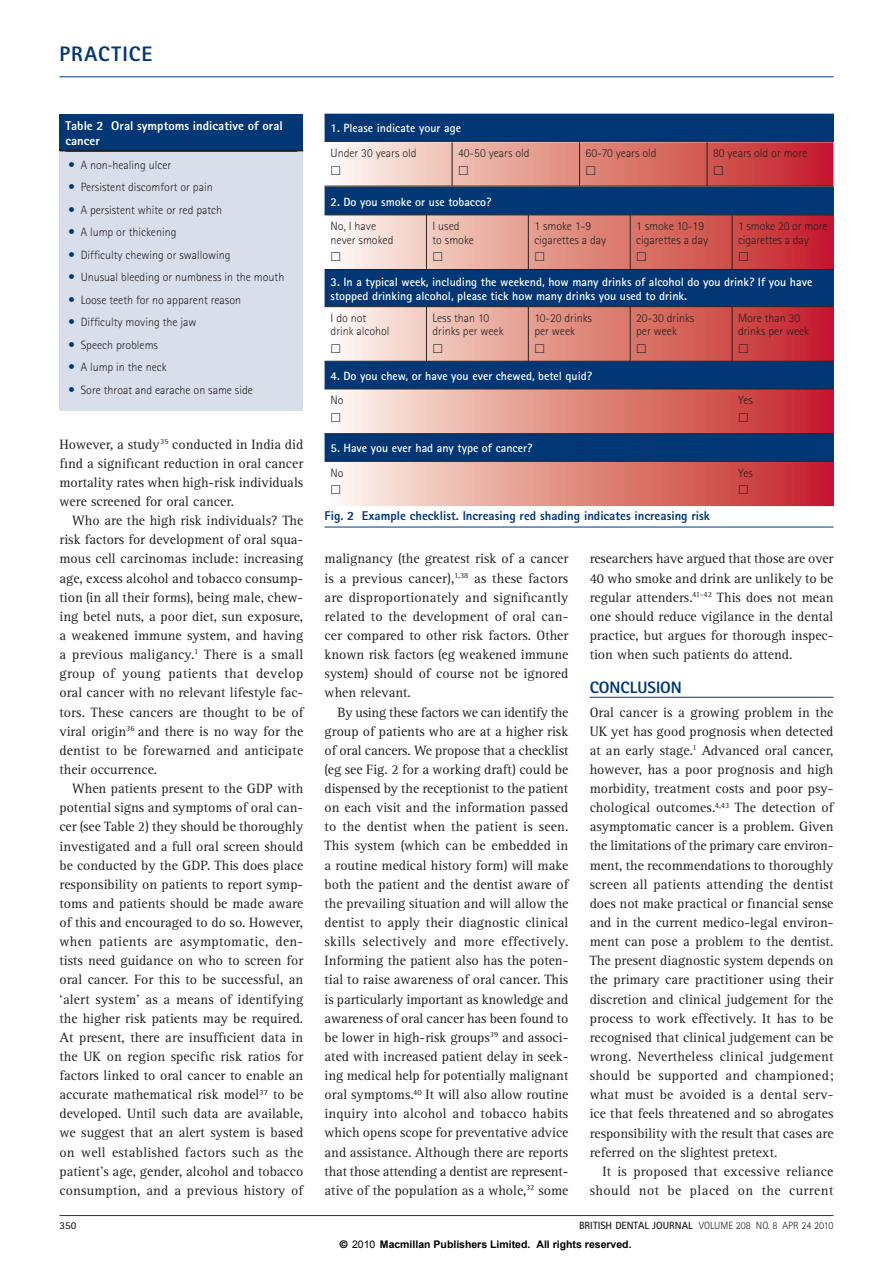
<style>
.page{position:relative;width:893px;height:1263px;background:#fff}
.page>*{position:absolute;margin:0;border:0;box-sizing:border-box;transform-origin:0 0}
.t1{font:800 21px "Rotis Sans Serif";letter-spacing:.055em;color:#013775}
.t2{font:800 16.5px "Rotis Sans Serif";color:#013775}
.t3{font:13.95px/19.2px "Rotis Serif";color:#231f20;text-align:justify}
.t4{font:800 12.75px "Rotis Sans Serif";color:#013775}
.t5{font:800 12.75px/15px "Rotis Sans Serif";color:#fff}
.t6{font:300 12px/13.5px "Rotis Sans Serif";color:#231f20}
.t7{font:700 12px/13.5px "Rotis Sans Serif";color:#fff}
.t8{font:700 10.5px "Arial";color:#000}
.t9{font:300 10.5px "Rotis Sans Serif";color:#231f20}
.t10{font:700 10.5px "Rotis Sans Serif";color:#231f20}
.s1{font-family:"Rotis Serif";font-weight:400;font-size:13.5px;color:#013775}
.s2{font-weight:700}
.s3{font-family:"Helvetica"}
.s4{font-weight:400}
</style>
<div class="page">
<hr style="left:59px;top:76px;width:774px;height:1px;background:#013775">
<hr style="left:590px;top:697px;width:243px;height:1px;background:#013775">
<div style="left:59px;top:114px;width:244px;height:37px;background:#013775"></div>
<div style="left:59px;top:151px;width:244px;height:259px;background:#d9deeb"></div>
<hr style="left:59px;top:150px;width:244px;height:1px;background:#231f20">
<hr style="left:65px;top:151px;width:232px;height:1px;background:#013775">
<div style="left:325px;top:114px;width:509px;height:347px;background:#013775"></div>
<hr style="left:325px;top:306px;width:203px;height:1px;background:#231f20">
<hr style="left:528px;top:306px;width:102px;height:1px;background:#231f20">
<hr style="left:630px;top:306px;width:102px;height:1px;background:#231f20">
<hr style="left:732px;top:306px;width:102px;height:1px;background:#231f20">
<hr style="left:325px;top:361px;width:509px;height:1px;background:#231f20">
<hr style="left:325px;top:269px;width:509px;height:1px;background:#231f20">
<hr style="left:325px;top:141px;width:509px;height:1px;background:#231f20">
<hr style="left:325px;top:187px;width:509px;height:1px;background:#231f20">
<hr style="left:325px;top:186px;width:508px;height:1px;background:#231f20">
<hr style="left:325px;top:527px;width:508px;height:1px;background:#013775">
<hr style="left:59px;top:1215px;width:774px;height:1px;background:#013775">
<svg style="left:325px;top:142px;width:508px;height:44px;background:#dd8a84"></svg>
<svg style="left:325px;top:215px;width:509px;height:54px;background:#dd8983"></svg>
<svg style="left:325px;top:307px;width:509px;height:54px;background:#dd8983"></svg>
<svg style="left:325px;top:389px;width:509px;height:45px;background:#da8882"></svg>
<svg style="left:325px;top:461px;width:509px;height:45px;background:#dc8983"></svg>
<h1 class="t1" style="left:59px;top:47px;width:95px">PRACTICE</h1>
<p class="t5" style="left:65px;top:119px;width:219px">Table 2 Oral symptoms indicative of oral cancer</p>
<p class="t6" style="left:68px;top:159px;width:105px"><span class="s1">•</span> A non-healing ulcer</p>
<p class="t6" style="left:68px;top:182px;width:146px"><span class="s1">•</span> Persistent discomfort or pain</p>
<p class="t6" style="left:68px;top:204px;width:156px"><span class="s1">•</span> A persistent white or red patch</p>
<p class="t6" style="left:68px;top:227px;width:110px"><span class="s1">•</span> A lump or thickening</p>
<p class="t6" style="left:68px;top:249px;width:164px"><span class="s1">•</span> Difficulty chewing or swallowing</p>
<p class="t6" style="left:68px;top:272px;width:218px"><span class="s1">•</span> Unusual bleeding or numbness in the mouth</p>
<p class="t6" style="left:68px;top:294px;width:175px"><span class="s1">•</span> Loose teeth for no apparent reason</p>
<p class="t6" style="left:68px;top:317px;width:130px"><span class="s1">•</span> Difficulty moving the jaw</p>
<p class="t6" style="left:68px;top:339px;width:92px"><span class="s1">•</span> Speech problems</p>
<p class="t6" style="left:68px;top:362px;width:100px"><span class="s1">•</span> A lump in the neck</p>
<p class="t6" style="left:68px;top:384px;width:186px"><span class="s1">•</span> Sore throat and earache on same side</p>
<p class="t3" style="left:59px;top:436px;width:245px">However, a study<sup>35</sup> conducted in India did find a significant reduction in oral cancer mortality rates when high-risk individuals were screened for oral cancer.</p>
<p class="t3" style="left:59px;top:512px;width:245px;text-indent:13px">Who are the high risk individuals? The risk factors for development of oral squa&shy;mous cell carcinomas include: increasing age, excess alcohol and tobacco consump&shy;tion (in all their forms), being male, chew&shy;ing betel nuts, a poor diet, sun exposure, a weakened immune system, and having a previous maligancy.<sup>1</sup> There is a small group of young patients that develop oral cancer with no relevant lifestyle fac&shy;tors. These cancers are thought to be of viral origin<sup>36</sup> and there is no way for the dentist to be forewarned and anticipate their occurrence.</p>
<p class="t3" style="left:59px;top:780px;width:245px;text-indent:13px">When patients present to the GDP with potential signs and symptoms of oral can&shy;cer (see Table 2) they should be thoroughly investigated and a full oral screen should be conducted by the GDP. This does place responsibility on patients to report symp&shy;toms and patients should be made aware of this and encouraged to do so. However, when patients are asymptomatic, den&shy;tists need guidance on who to screen for oral cancer. For this to be successful, an ‘alert system’ as a means of identifying the higher risk patients may be required.<br>At present, there are insufficient data in the UK on region specific risk ratios for factors linked to oral cancer to enable an accurate mathematical risk model<sup>37</sup> to be developed. Until such data are available, we suggest that an alert system is based on well established factors such as the patient’s age, gender, alcohol and tobacco consumption, and a previous history of</p>
<p class="t7" style="left:331px;top:123px;width:132px">1. Please indicate your age</p>
<p class="t6" style="left:331px;top:148px;width:87px">Under 30 years old</p>
<p class="t6" style="left:458px;top:148px;width:73px">40-50 years old</p>
<p class="t6" style="left:585px;top:148px;width:73px">60-70 years old</p>
<p class="t6" style="left:713px;top:148px;width:96px">80 years old or more</p>
<p class="t7" style="left:331px;top:196px;width:162px">2. Do you smoke or use tobacco?</p>
<p class="t6" style="left:331px;top:220px;width:64px">No, I have never smoked</p>
<p class="t6" style="left:432px;top:220px;width:43px">I used<br>to smoke</p>
<p class="t6" style="left:534px;top:220px;width:73px">1 smoke 1-9 cigarettes a day</p>
<p class="t6" style="left:636px;top:220px;width:73px">1 smoke 10-19 cigarettes a day</p>
<p class="t6" style="left:738px;top:220px;width:91px">1 smoke 20 or more cigarettes a day</p>
<p class="t7" style="left:331px;top:276px;width:483px">3. In a typical week, including the weekend, how many drinks of alcohol do you drink? If you have stopped drinking alcohol, please tick how many drinks you used to drink.</p>
<p class="t6" style="left:331px;top:312px;width:61px">I do not drink alcohol</p>
<p class="t6" style="left:432px;top:312px;width:73px">Less than 10 drinks per week</p>
<p class="t6" style="left:534px;top:312px;width:59px">10-20 drinks per week</p>
<p class="t6" style="left:636px;top:312px;width:60px">20-30 drinks per week</p>
<p class="t6" style="left:738px;top:312px;width:73px">More than 30 drinks per week</p>
<p class="t7" style="left:331px;top:370px;width:263px">4. Do you chew, or have you ever chewed, betel quid?</p>
<p class="t6" style="left:331px;top:394px;width:15px">No</p>
<p class="t6" style="left:738px;top:394px;width:16px">Yes</p>
<p class="t7" style="left:331px;top:443px;width:203px">5. Have you ever had any type of cancer?</p>
<p class="t6" style="left:331px;top:467px;width:15px">No</p>
<p class="t6" style="left:738px;top:467px;width:16px">Yes</p>
<p class="t4" style="left:325px;top:511px;width:387px">Fig. 2 Example checklist. Increasing red shading indicates increasing risk</p>
<p class="t3" style="left:325px;top:551px;width:245px">malignancy (the greatest risk of a cancer is a previous cancer),<sup>1,38</sup> as these factors are disproportionately and significantly related to the development of oral can&shy;cer compared to other risk factors. Other known risk factors (eg weakened immune system) should of course not be ignored when relevant.</p>
<p class="t3" style="left:325px;top:704px;width:245px;text-indent:13px">By using these factors we can identify the group of patients who are at a higher risk of oral cancers. We propose that a checklist (eg see Fig. 2 for a working draft) could be dispensed by the receptionist to the patient on each visit and the information passed to the dentist when the patient is seen.<br>This system (which can be embedded in a routine medical history form) will make both the patient and the dentist aware of the prevailing situation and will allow the dentist to apply their diagnostic clinical skills selectively and more effectively.<br>Informing the patient also has the poten&shy;tial to raise awareness of oral cancer. This is particularly important as knowledge and awareness of oral cancer has been found to be lower in high-risk groups<sup>39</sup> and associ&shy;ated with increased patient delay in seek&shy;ing medical help for potentially malignant oral symptoms.<sup>40</sup> It will also allow routine inquiry into alcohol and tobacco habits which opens scope for preventative advice and assistance. Although there are reports that those attending a dentist are represent&shy;ative of the population as a whole,<sup>32</sup> some</p>
<p class="t3" style="left:590px;top:550px;width:245px">researchers have argued that those are over 40 who smoke and drink are unlikely to be regular attenders.<sup>41-42</sup> This does not mean one should reduce vigilance in the dental practice, but argues for thorough inspec&shy;tion when such patients do attend.</p>
<p class="t2" style="left:590px;top:681px;width:94px">CONCLUSION</p>
<p class="t3" style="left:590px;top:704px;width:245px">Oral cancer is a growing problem in the UK yet has good prognosis when detected at an early stage.<sup>1</sup> Advanced oral cancer, however, has a poor prognosis and high morbidity, treatment costs and poor psy&shy;chological outcomes.<sup>4,43</sup> The detection of asymptomatic cancer is a problem. Given the limitations of the primary care environ&shy;ment, the recommendations to thoroughly screen all patients attending the dentist does not make practical or financial sense and in the current medico-legal environ&shy;ment can pose a problem to the dentist.<br>The present diagnostic system depends on the primary care practitioner using their discretion and clinical judgement for the process to work effectively. It has to be recognised that clinical judgement can be wrong. Nevertheless clinical judgement should be supported and championed; what must be avoided is a dental serv&shy;ice that feels threatened and so abrogates responsibility with the result that cases are referred on the slightest pretext.</p>
<p class="t3" style="left:590px;top:1163px;width:245px;text-align:right">It is proposed that excessive reliance should not be placed on the current</p>
<p class="t10" style="left:59px;top:1221px;width:18px">350</p>
<p class="t9" style="left:579px;top:1221px;width:256px"><span class="s2">BRITISH DENTAL JOURNAL</span> VOLUME 208 NO. 8 APR 24 2010</p>
<p class="t8" style="left:340px;top:1237px;width:293px"><span class="s3">©</span> <span class="s4">2010</span> Macmillan Publishers Limited. All rights reserved.</p>
</div>
